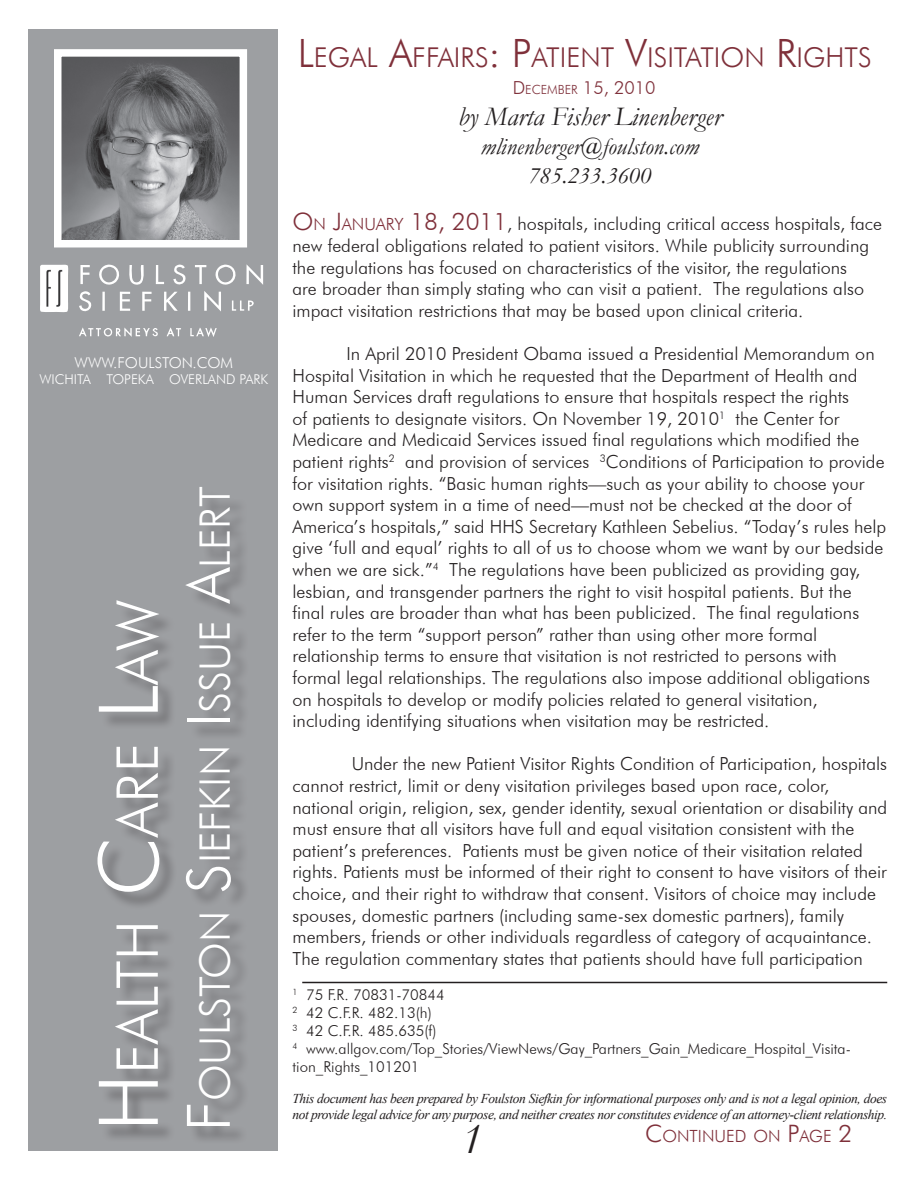
<style>
.page{position:relative;width:918px;height:1188px;background:#fff}
.page>*{position:absolute;margin:0;border:0;box-sizing:border-box;transform-origin:0 0}
.t1{font:300 57.75px "Futura BT";color:#fff}
.t2{font:italic 45px "Garamond";color:#231f20}
.t3{font:300 42px "Futura BT";color:#fff}
.t4{font:300 27.3px "Futura BT";color:#7f303a}
.t5{font:italic 27px "Garamond";color:#231f20}
.t6{font:italic 24px "Garamond";color:#231f20}
.t7{font:300 18px/21.6px "Futura BT";color:#231f20}
.t8{font:300 18px "Futura BT";color:#7f303a}
.t9{font:300 16.8px "Futura BT";color:#7f303a}
.t10{font:300 15px/18px "Futura BT";color:#231f20}
.t11{font:300 15px "Futura BT";color:#fff}
.t12{font:italic 13.5px/16.2px "Times New Roman";letter-spacing:-.03em;color:#231f20}
.t13{font:300 13.5px "Futura BT";color:#fff}
.s1{font-size:82.5px}
.s2{font-size:60px}
.s3{font-size:39px}
.s4{font-size:12.6px}
.s5{font-size:24px;color:#7f303a}
.s6{font-size:16.8px;color:#7f303a}
.s7{font-size:24px}
</style>
<div class="page">
<div style="left:28px;top:30px;width:250px;height:1121px;background:#9d9fa2"></div>
<img style="left:40px;top:264px;width:223px;height:49px">
<div style="left:100px;top:490px;width:149px;height:654px;background:#231f20;opacity:.39"></div>
<hr style="left:302px;top:982px;width:585px;height:1px;background:#231f20">
<img style="left:63px;top:58px;width:175px;height:181px">
<div style="left:54px;top:49px;width:193px;height:199px;border:8px solid #fff"></div>
<p class="t11" style="left:75px;top:353px;width:160px">WWW.FOULSTON.COM</p>
<p class="t13" style="left:39px;top:371px;width:230px">WICHITA TOPEKA OVERLAND PARK</p>
<p class="t1" style="left:102px;top:1131px;width:533px;rotate:-90deg"><span class="s1">H</span> EALTH <span class="s1">C</span>ARE <span class="s1">L</span>AW</p>
<p class="t3" style="left:189px;top:1131px;width:646px;rotate:-90deg"><span class="s2">F</span>OULSTON <span class="s2">S</span>IEFKIN <span class="s2">I</span>SSUE <span class="s2">A</span>LERT</p>
<p class="t4" style="left:298px;top:41px;width:575px"><span class="s3">L</span>EGAL <span class="s3">A</span>FFAIRS<span class="s3">: P</span>ATIENT <span class="s3">V</span>ISITATION <span class="s3">R</span>IGHTS</p>
<p class="t8" style="left:513px;top:76px;width:144px">D<span class="s4">ECEMBER</span> 15, 2010</p>
<p class="t5" style="left:458px;top:99px;width:265px">by Marta Fisher Linenberger</p>
<p class="t6" style="left:481px;top:130px;width:220px">mlinenberger@foulston.com</p>
<p class="t6" style="left:528px;top:159px;width:125px">785.233.3600</p>
<p class="t7" style="left:292px;top:213px;width:591px"><span class="s5">O</span> <span class="s6">N</span> <span class="s5">J</span><span class="s6">ANUARY</span> <span class="s5">18, 2011</span>, hospitals, including critical access hospitals, face new federal obligations related to patient visitors. While publicity surrounding the regulations has focused on characteristics of the visitor, the regulations<br>are broader than simply stating who can visit a patient. The regulations also impact visitation restrictions that may be based upon clinical criteria.</p>
<p class="t7" style="left:292px;top:343px;width:595px;text-indent:54px">In April 2010 President Obama issued a Presidential Memorandum on Hospital Visitation in which he requested that the Department of Health and Human Services draft regulations to ensure that hospitals respect the rights<br>of patients to designate visitors. On November 19, 2010<sup>1</sup> the Center for Medicare and Medicaid Services issued final regulations which modified the patient rights<sup>2</sup> and provision of services <sup>3</sup>Conditions of Participation to provide for visitation rights. “Basic human rights—such as your ability to choose your own support system in a time of need—must not be checked at the door of America’s hospitals,” said HHS Secretary Kathleen Sebelius. “Today’s rules help give ‘full and equal’ rights to all of us to choose whom we want by our bedside when we are sick.”<sup>4</sup> The regulations have been publicized as providing gay, lesbian, and transgender partners the right to visit hospital patients. But the final rules are broader than what has been publicized. The final regulations refer to the term “support person” rather than using other more formal relationship terms to ensure that visitation is not restricted to persons with formal legal relationships. The regulations also impose additional obligations on hospitals to develop or modify policies related to general visitation, including identifying situations when visitation may be restricted.</p>
<p class="t7" style="left:292px;top:753px;width:596px;text-indent:59px">Under the new Patient Visitor Rights Condition of Participation, hospitals cannot restrict, limit or deny visitation privileges based upon race, color, national origin, religion, sex, gender identity, sexual orientation or disability and must ensure that all visitors have full and equal visitation consistent with the patient’s preferences. Patients must be given notice of their visitation related rights. Patients must be informed of their right to consent to have visitors of their choice, and their right to withdraw that consent. Visitors of choice may include spouses, domestic partners (including same-sex domestic partners), family members, friends or other individuals regardless of category of acquaintance.<br>The regulation commentary states that patients should have full participation</p>
<p class="t10" style="left:292px;top:986px;width:154px"><sup>1</sup> 75 F.R. 70831-70844</p>
<p class="t10" style="left:292px;top:1004px;width:141px"><sup>2</sup> 42 C.F.R. 482.13(h)</p>
<p class="t10" style="left:292px;top:1022px;width:145px"><sup>3</sup> 42 C.F.R. 485.635(f)</p>
<p class="t10" style="left:292px;top:1040px;width:560px"><sup>4</sup> www.allgov.com/Top_Stories/ViewNews/Gay_Partners_Gain_Medicare_Hospital_Visita&shy;tion_Rights_101201</p>
<p class="t12" style="left:292px;top:1090px;width:596px">This document has been prepared by Foulston Siefkin for informational purposes only and is not a legal opinion, does not provide legal advice for any purpose, and neither creates nor constitutes evidence of an attorney-client relationship.</p>
<p class="t2" style="left:461px;top:1109px;width:23px">1</p>
<p class="t9" style="left:645px;top:1125px;width:209px"><span class="s7">C</span>ONTINUED ON <span class="s7">P</span>AGE <span class="s7">2</span></p>
</div>
